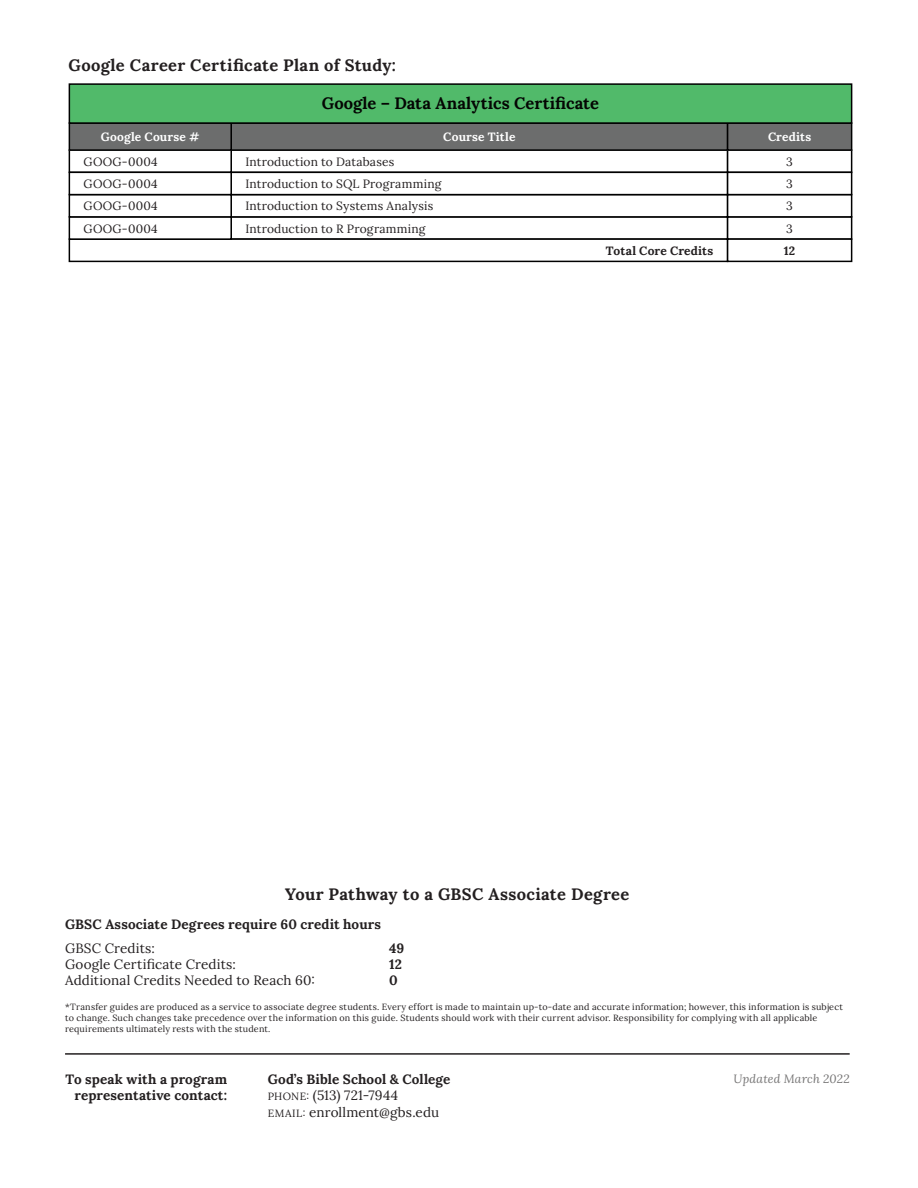
<style>
.page{position:relative;width:918px;height:1188px;background:#fff}
.page>*{position:absolute;margin:0;border:0;box-sizing:border-box;transform-origin:0 0}
.t1{font:700 16.5px "Lora";letter-spacing:.025em;color:#231f20}
.t2{font:700 16.5px "Lora";letter-spacing:.01em;color:#040503}
.t3{font:13.5px "Lora";letter-spacing:.01em;color:#231f20}
.t4{font:700 13.5px "Lora";letter-spacing:.01em;color:#231f20}
.t5{font:12px "Lora";letter-spacing:.015em;color:#231f20}
.t6{font:700 12px "Lora";letter-spacing:.015em;color:#fff}
.t7{font:700 12px "Lora";letter-spacing:.01em;color:#231f20}
.t8{font:italic 12px "Lora";letter-spacing:.015em;color:#767575}
.t9{font:9px/10.8px "Lora";letter-spacing:.02em;color:#231f20}
.s1{font-size:10.5px}
</style>
<div class="page">
<hr style="left:65px;top:1053px;width:785px;height:2px;background:#231f20">
<div style="left:230px;top:194px;width:498px;height:24px;border:2px solid #000"></div>
<div style="left:69px;top:238px;width:659px;height:24px;border:2px solid #000"></div>
<div style="left:230px;top:172px;width:498px;height:23px;border:2px solid #000"></div>
<div style="left:69px;top:216px;width:163px;height:24px;border:2px solid #000"></div>
<div style="left:69px;top:194px;width:163px;height:24px;border:2px solid #000"></div>
<div style="left:69px;top:172px;width:163px;height:23px;border:2px solid #000"></div>
<div style="left:727px;top:194px;width:125px;height:24px;border:2px solid #000"></div>
<div style="left:727px;top:238px;width:125px;height:24px;border:2px solid #000"></div>
<div style="left:727px;top:172px;width:125px;height:23px;border:2px solid #000"></div>
<div style="left:231px;top:123px;width:497px;height:27px;background:#6c6d6d"></div>
<div style="left:230px;top:122px;width:498px;height:29px;border:2px solid #000"></div>
<div style="left:69px;top:123px;width:162px;height:27px;background:#6c6d6d"></div>
<div style="left:69px;top:122px;width:163px;height:29px;border:2px solid #000"></div>
<div style="left:728px;top:123px;width:124px;height:27px;background:#6c6d6d"></div>
<div style="left:727px;top:122px;width:125px;height:29px;border:2px solid #000"></div>
<div style="left:69px;top:84px;width:783px;height:39px;background:#51ba6a"></div>
<div style="left:69px;top:83px;width:783px;height:41px;border:2px solid #000"></div>
<p class="t1" style="left:69px;top:52px;width:329px">Google Career Certificate Plan of Study:</p>
<p class="t2" style="left:322px;top:90px;width:279px">Google – Data Analytics Certificate</p>
<p class="t6" style="left:101px;top:128px;width:100px">Google Course #</p>
<p class="t6" style="left:443px;top:128px;width:74px">Course Title</p>
<p class="t6" style="left:768px;top:128px;width:45px">Credits</p>
<p class="t5" style="left:84px;top:152px;width:76px">GOOG-0004</p>
<p class="t5" style="left:245px;top:152px;width:150px">Introduction to Databases</p>
<p class="t5" style="left:786px;top:152px;width:8px">3</p>
<p class="t5" style="left:84px;top:175px;width:76px">GOOG-0004</p>
<p class="t5" style="left:245px;top:175px;width:198px">Introduction to SQL Programming</p>
<p class="t5" style="left:786px;top:175px;width:8px">3</p>
<p class="t5" style="left:84px;top:197px;width:76px">GOOG-0004</p>
<p class="t5" style="left:84px;top:219px;width:76px">GOOG-0004</p>
<p class="t5" style="left:245px;top:197px;width:189px">Introduction to Systems Analysis</p>
<p class="t5" style="left:245px;top:219px;width:182px">Introduction to R Programming</p>
<p class="t7" style="left:606px;top:241px;width:109px">Total Core Credits</p>
<p class="t5" style="left:786px;top:197px;width:8px">3</p>
<p class="t7" style="left:784px;top:241px;width:13px">12</p>
<p class="t5" style="left:786px;top:219px;width:8px">3</p>
<p class="t1" style="left:285px;top:882px;width:346px">Your Pathway to a GBSC Associate Degree</p>
<p class="t4" style="left:65px;top:914px;width:318px">GBSC Associate Degrees require 60 credit hours</p>
<p class="t3" style="left:65px;top:938px;width:91px">GBSC Credits:</p>
<p class="t4" style="left:389px;top:938px;width:17px">49</p>
<p class="t3" style="left:65px;top:954px;width:172px">Google Certificate Credits:</p>
<p class="t4" style="left:389px;top:954px;width:14px">12</p>
<p class="t3" style="left:65px;top:970px;width:251px">Additional Credits Needed to Reach 60:</p>
<p class="t4" style="left:389px;top:970px;width:10px">0</p>
<p class="t9" style="left:65px;top:1001px;width:779px">*Transfer guides are produced as a service to associate degree students. Every effort is made to maintain up-to-date and accurate information; however, this information is subject to change. Such changes take precedence over the information on this guide. Students should work with their current advisor. Responsibility for complying with all applicable requirements ultimately rests with the student.</p>
<p class="t4" style="left:268px;top:1069px;width:184px">God’s Bible School &amp; College</p>
<p class="t3" style="left:268px;top:1085px;width:132px"><span class="s1">PHONE:</span> (513) 721-7944</p>
<p class="t3" style="left:268px;top:1102px;width:173px"><span class="s1">EMAIL:</span> enrollment@gbs.edu</p>
<p class="t4" style="left:66px;top:1069px;width:163px">To speak with a program</p>
<p class="t4" style="left:75px;top:1085px;width:154px">representative contact:</p>
<p class="t8" style="left:733px;top:1070px;width:118px">Updated March 2022</p>
</div>
